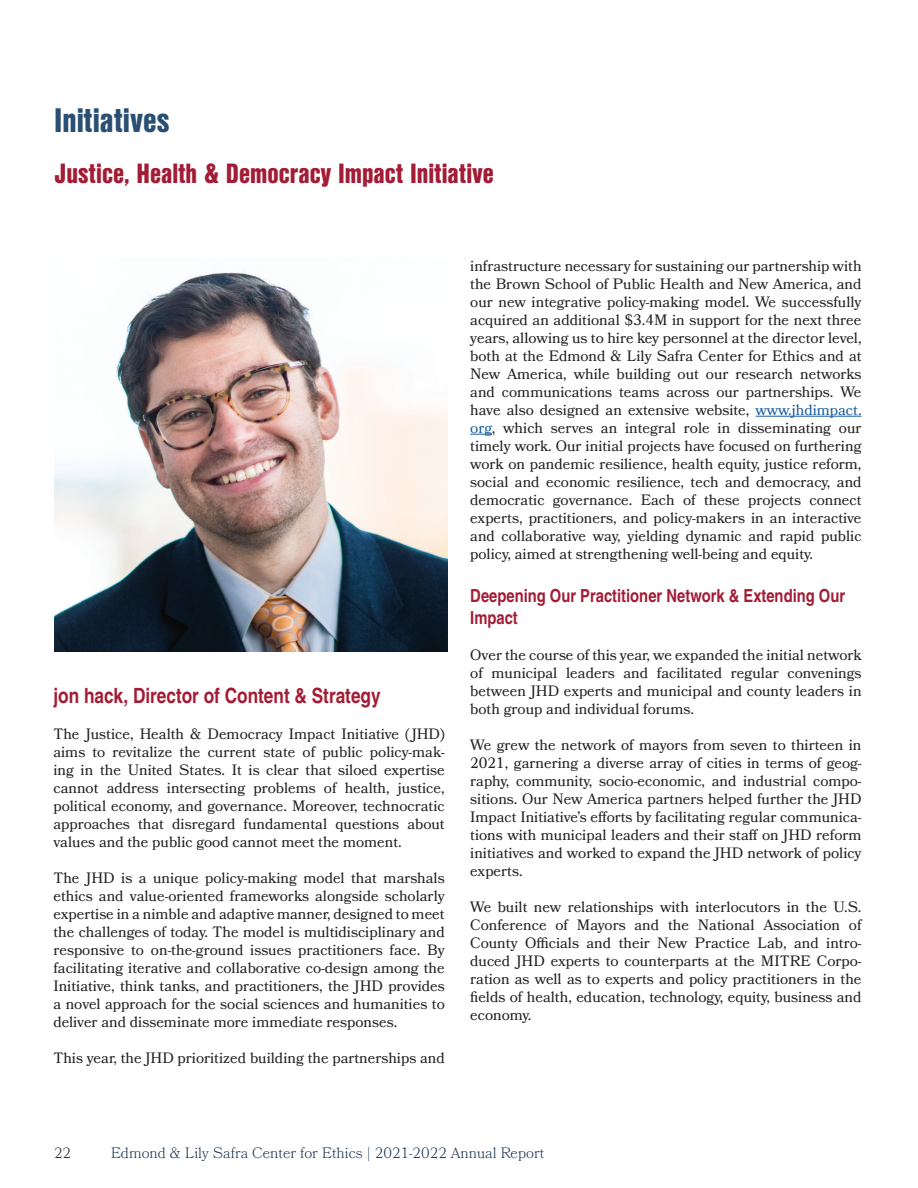
<style>
.page{position:relative;width:918px;height:1188px;background:#fff}
.page>*{position:absolute;margin:0;border:0;box-sizing:border-box;transform-origin:0 0}
.t1{font:900 33px "Nimbus San Con L";letter-spacing:.005em;color:#294f73}
.t2{font:900 27px "Nimbus San Con L";color:#a31c35}
.t3{font:700 21px "Nimbus San Con L";color:#a31c35}
.t4{font:700 18px/21.6px "Nimbus San Con L";color:#a31c35}
.t5{font:15px/18px "Bookmania";color:#231f20;text-align:justify}
.t6{font:300 15px "Bookmania";color:#112b48}
.t7{font:300 15px "Bookmania";color:#231f20}
.s1{color:#175d9e}
</style>
<div class="page">
<hr style="left:756px;top:416px;width:106px;height:1px;background:#175d9e">
<svg style="left:470px;top:434px;width:22px;height:1px"></svg>
<img style="left:55px;top:270px;width:392px;height:381px">
<h1 class="t1" style="left:54px;top:95px;width:117px">Initiatives</h1>
<h2 class="t2" style="left:55px;top:153px;width:441px">Justice, Health &amp; Democracy Impact Initiative</h2>
<h3 class="t3" style="left:53px;top:680px;width:329px">jon hack, Director of Content &amp; Strategy</h3>
<p class="t5" style="left:53px;top:725px;width:393px">The Justice, Health &amp; Democracy Impact Initiative (JHD) aims to revitalize the current state of public policy-mak&shy;ing in the United States. It is clear that siloed expertise cannot address intersecting problems of health, justice, political economy, and governance. Moreover, technocratic approaches that disregard fundamental questions about values and the public good cannot meet the moment.</p>
<p class="t5" style="left:53px;top:869px;width:393px">The JHD is a unique policy-making model that marshals ethics and value-oriented frameworks alongside scholarly expertise in a nimble and adaptive manner, designed to meet the challenges of today. The model is multidisciplinary and responsive to on-the-ground issues practitioners face. By facilitating iterative and collaborative co-design among the Initiative, think tanks, and practitioners, the JHD provides a novel approach for the social sciences and humanities to deliver and disseminate more immediate responses.</p>
<p class="t5" style="left:53px;top:1049px;width:393px">This year, the JHD prioritized building the partnerships and</p>
<p class="t5" style="left:470px;top:257px;width:393px">infrastructure necessary for sustaining our partnership with the Brown School of Public Health and New America, and our new integrative policy-making model. We successfully acquired an additional $3.4M in support for the next three years, allowing us to hire key personnel at the director level, both at the Edmond &amp; Lily Safra Center for Ethics and at New America, while building out our research networks and communications teams across our partnerships. We have also designed an extensive website, <span class="s1">www.jhdimpact. org</span>, which serves an integral role in disseminating our timely work. Our initial projects have focused on furthering work on pandemic resilience, health equity, justice reform, social and economic resilience, tech and democracy, and democratic governance. Each of these projects connect experts, practitioners, and policy-makers in an interactive and collaborative way, yielding dynamic and rapid public policy, aimed at strengthening well-being and equity.</p>
<p class="t4" style="left:470px;top:584px;width:376px">Deepening Our Practitioner Network &amp; Extending Our<br>Impact</p>
<p class="t5" style="left:470px;top:645px;width:393px">Over the course of this year, we expanded the initial network of municipal leaders and facilitated regular convenings between JHD experts and municipal and county leaders in both group and individual forums.</p>
<p class="t5" style="left:470px;top:735px;width:393px">We grew the network of mayors from seven to thirteen in 2021, garnering a diverse array of cities in terms of geog&shy;raphy, community, socio-economic, and industrial compo&shy;sitions. Our New America partners helped further the JHD Impact Initiative’s efforts by facilitating regular communica&shy;tions with municipal leaders and their staff on JHD reform initiatives and worked to expand the JHD network of policy experts.</p>
<p class="t5" style="left:470px;top:897px;width:393px">We built new relationships with interlocutors in the U.S.<br>Conference of Mayors and the National Association of County Officials and their New Practice Lab, and intro&shy;duced JHD experts to counterparts at the MITRE Corpo&shy;ration as well as to experts and policy practitioners in the fields of health, education, technology, equity, business and economy.</p>
<p class="t7" style="left:54px;top:1144px;width:19px">22</p>
<p class="t6" style="left:111px;top:1144px;width:435px">Edmond &amp; Lily Safra Center for Ethics | 2021-2022 Annual Report</p>
</div>
